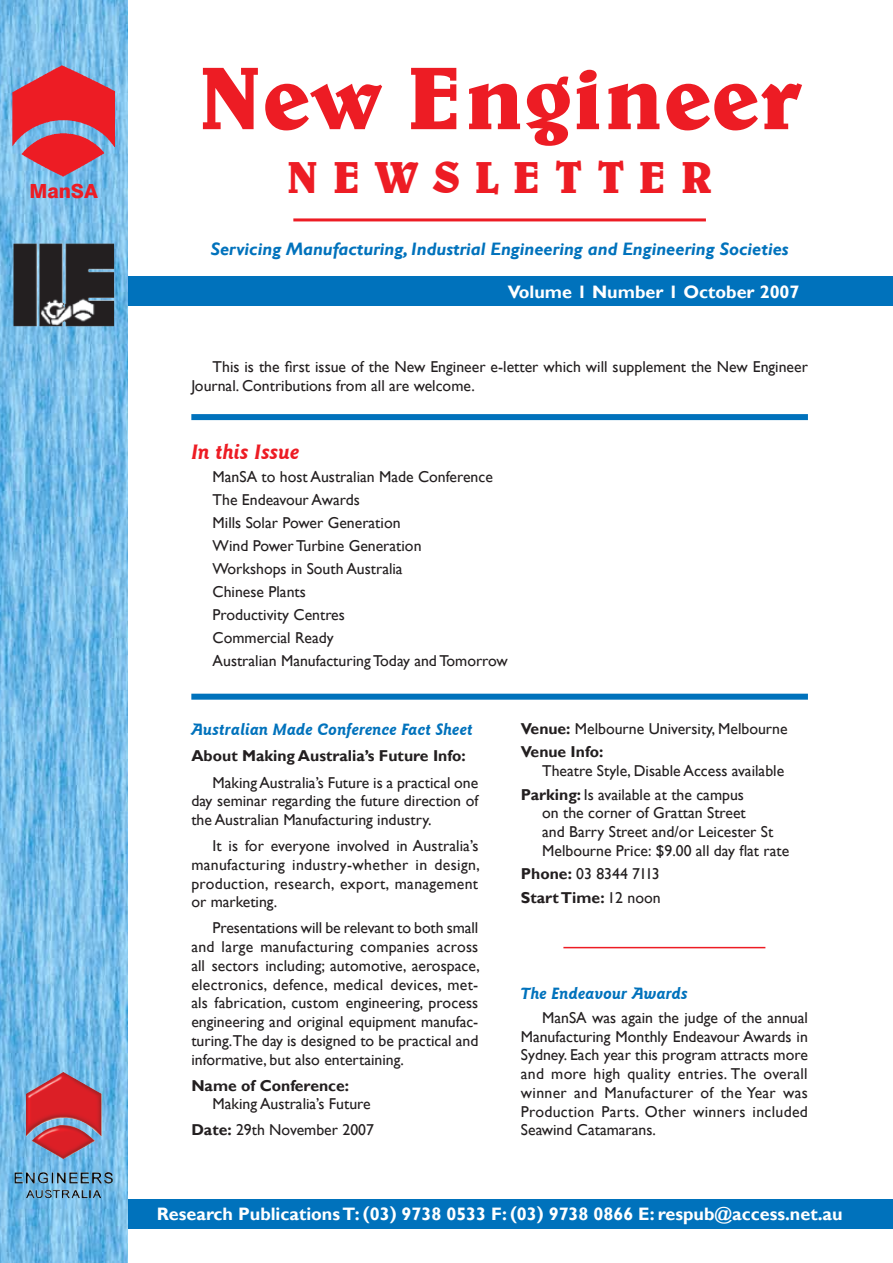
<style>
.page{position:relative;width:893px;height:1263px;background:#fff}
.page>*{position:absolute;margin:0;border:0;box-sizing:border-box;transform-origin:0 0}
.t1{font:700 90px "Belwe BT";color:#ed1c24}
.t2{font:700 45px "Belwe BT";letter-spacing:.3em;color:#ed1c24}
.t3{font:italic 700 21px "Goudy Sans IT Cby BT";color:#ed1c24}
.t4{font:800 19.5px "Swiss 721 BT";color:#ed1c24}
.t5{font:700 18px "Gill Sans";color:#fff}
.t6{font:italic 700 18px "Gill Sans";color:#0072bc}
.t7{font:italic 700 16.5px "Goudy Sans IT Cby BT";color:#0072bc}
.t8{font:15.75px/18.8px "Gill Sans";color:#231f20}
.t9{font:700 15.75px/23.5px "Gill Sans";color:#231f20}
.s1{font-weight:700}
.s2{font-weight:400}
</style>
<div class="page">
<div style="left:115px;top:1199px;width:778px;height:30px;background:#0072bc"></div>
<div style="left:115px;top:276px;width:778px;height:30px;background:#0072bc"></div>
<img style="left:0;top:0;width:128px;height:1263px">
<hr style="left:293px;top:218px;width:413px;height:3px;background:#ed1c24">
<img style="left:13px;top:244px;width:101px;height:82px">
<img style="left:15px;top:1072px;width:98px;height:126px">
<img style="left:13px;top:65px;width:102px;height:112px">
<div style="left:191px;top:414px;width:617px;height:6px;background:#0072bc"></div>
<div style="left:191px;top:694px;width:617px;height:6px;background:#0072bc"></div>
<hr style="left:563px;top:947px;width:202px;height:1px;background:#ed1c24">
<p class="t4" style="left:29px;top:179px;width:70px">ManSA</p>
<h1 class="t1" style="left:198px;top:41px;width:604px">New Engineer</h1>
<h2 class="t2" style="left:287px;top:149px;width:428px">NEWSLETTER</h2>
<p class="t6" style="left:211px;top:239px;width:579px">Servicing Manufacturing, Industrial Engineering and Engineering Societies</p>
<p class="t5" style="left:508px;top:281px;width:293px">Volume 1 Number 1 October 2007</p>
<p class="t8" style="left:191px;top:358px;width:618px;text-indent:21px">This is the first issue of the New Engineer e-letter which will supplement the New Engineer<br>Journal. Contributions from all are welcome.</p>
<h3 class="t3" style="left:191px;top:439px;width:110px">In this Issue</h3>
<p class="t8" style="left:213px;top:466px;width:297px;line-height:23px">ManSA to host Australian Made Conference<br>The Endeavour Awards<br>Mills Solar Power Generation<br>Wind Power Turbine Generation<br>Workshops in South Australia<br>Chinese Plants<br>Productivity Centres<br>Commercial Ready<br>Australian Manufacturing Today and Tomorrow</p>
<p class="t7" style="left:191px;top:719px;width:283px">Australian Made Conference Fact Sheet</p>
<p class="t9" style="left:191px;top:745px;width:276px">About Making Australia’s Future Info:</p>
<p class="t8" style="left:191px;top:773px;width:289px;text-align:justify;text-indent:21px">Making Australia’s Future is a practical one day seminar regarding the future direction of the Australian Manufacturing industry.</p>
<p class="t8" style="left:191px;top:837px;width:290px;text-align:justify;text-indent:21px">It is for everyone involved in Australia’s manufacturing industry-whether in design, production, research, export, management or marketing.</p>
<p class="t8" style="left:191px;top:919px;width:290px;text-align:justify;text-indent:21px">Presentations will be relevant to both small and large manufacturing companies across all sectors including; automotive, aerospace, electronics, defence, medical devices, met&shy;als fabrication, custom engineering, process engineering and original equipment manufac&shy;turing.The day is designed to be practical and informative, but also entertaining.</p>
<p class="t9" style="left:191px;top:1074px;width:159px">Name of Conference:</p>
<p class="t8" style="left:191px;top:1091px;width:184px;line-height:26.1px;text-align:right">Making Australia’s Future<br><span class="s1">Date:</span> 29th November 2007</p>
<p class="t8" style="left:521px;top:717px;width:268px;line-height:23.5px"><span class="s1">Venue:</span> Melbourne University, Melbourne<br><span class="s1">Venue Info:</span></p>
<p class="t8" style="left:521px;top:759px;width:265px;line-height:23.5px;text-indent:21px">Theatre Style, Disable Access available<br><span class="s1">Parking:</span> Is available at the campus</p>
<p class="t8" style="left:542px;top:804px;width:249px">on the corner of Grattan Street<br>and Barry Street and/or Leicester St<br>Melbourne Price: $9.00 all day flat rate</p>
<p class="t9" style="left:521px;top:863px;width:141px">Phone: <span class="s2">03 8344 7113<br></span>Start Time: <span class="s2">12 noon</span></p>
<p class="t7" style="left:521px;top:983px;width:168px">The Endeavour Awards</p>
<p class="t8" style="left:521px;top:1008px;width:289px;text-align:justify;text-indent:21px">ManSA was again the judge of the annual Manufacturing Monthly Endeavour Awards in Sydney. Each year this program attracts more and more high quality entries. The overall winner and Manufacturer of the Year was Production Parts. Other winners included Seawind Catamarans.</p>
<p class="t5" style="left:157px;top:1203px;width:687px">Research Publications T: (03) 9738 0533 F: (03) 9738 0866 E: respub@access.net.au</p>
</div>
